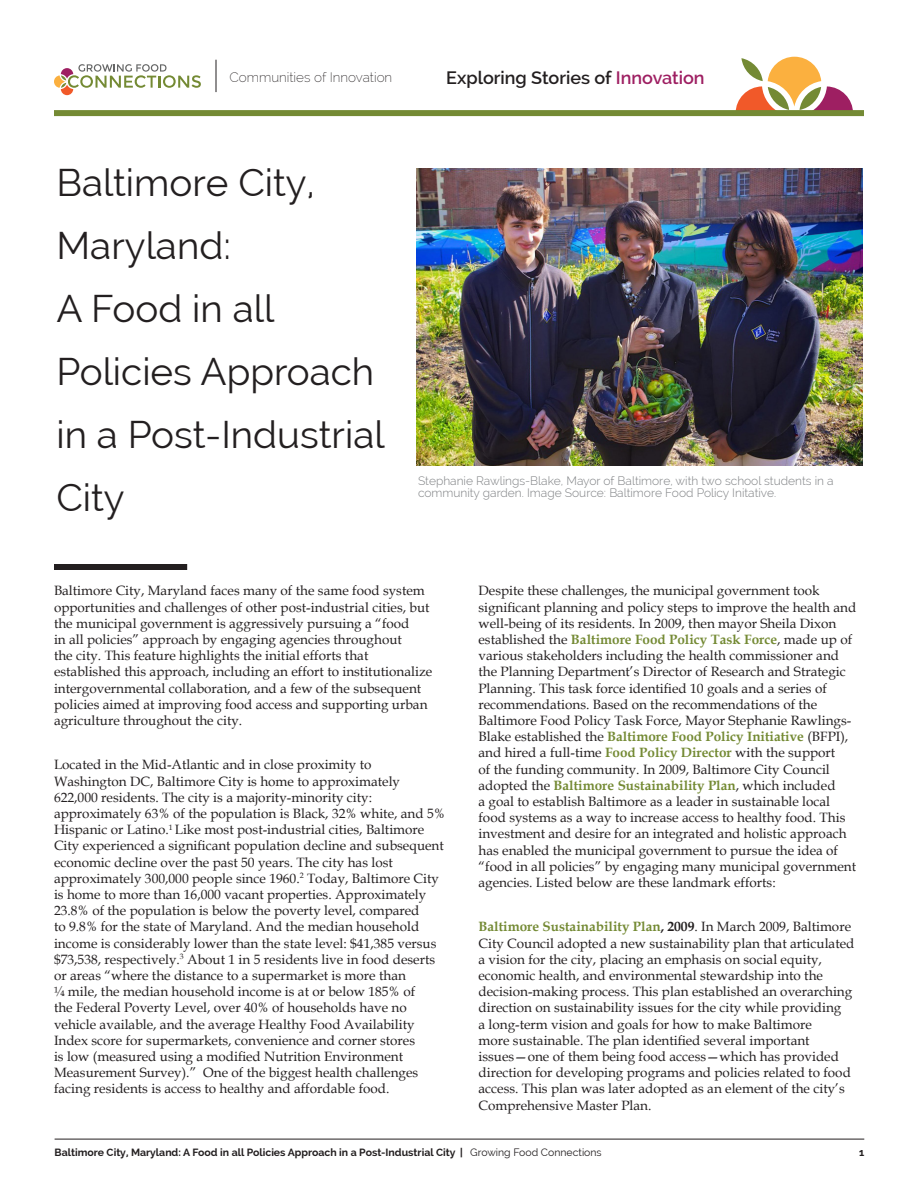
<style>
.page{position:relative;width:918px;height:1188px;background:#fff}
.page>*{position:absolute;margin:0;border:0;box-sizing:border-box;transform-origin:0 0}
.t1{font:37.8px/63px "Raleway";color:#231f20}
.t2{font:600 18px "Raleway";color:#231f20}
.t3{font:13.5px/16.2px "Book Antiqua";color:#231f20}
.t4{font:200 13.5px "Raleway";color:#231f20}
.t5{font:300 12px/12px "Raleway";color:#7e8083}
.t6{font:700 10.5px "Raleway";color:#231f20}
.s1{color:#9e1f62}
.s2{font-weight:700;color:#748a34}
.s3{font-weight:700}
.s4{font-weight:400}
</style>
<div class="page">
<hr style="left:55px;top:1139px;width:809px;height:1px;background:#231f20">
<svg style="left:800px;top:86px;width:53px;height:24px"></svg>
<svg style="left:768px;top:57px;width:53px;height:50px"></svg>
<svg style="left:736px;top:58px;width:53px;height:52px"></svg>
<div style="left:54px;top:564px;width:133px;height:6px;background:#231f20"></div>
<div style="left:54px;top:110px;width:810px;height:6px;background:#748a34"></div>
<svg style="left:54px;top:75px;width:11px;height:13px"></svg>
<svg style="left:61px;top:64px;width:140px;height:31px"></svg>
<hr style="left:216px;top:60px;width:1px;height:32px;background:#231f20">
<img style="left:417px;top:169px;width:446px;height:297px">
<p class="t4" style="left:230px;top:70px;width:164px">Communities of Innovation</p>
<p class="t2" style="left:446px;top:68px;width:260px">Exploring Stories of <span class="s1">Innovation</span></p>
<p class="t1" style="left:56px;top:151px;width:260px">Baltimore City,<br>Maryland:</p>
<p class="t1" style="left:56px;top:277px;width:219px">A Food in all</p>
<p class="t1" style="left:56px;top:340px;width:330px">Policies Approach in a Post-Industrial<br>City</p>
<p class="t5" style="left:418px;top:475px;width:417px">Stephanie Rawlings-Blake, Mayor of Baltimore, with two school students in a community garden. Image Source: Baltimore Food Policy Initative.</p>
<p class="t3" style="left:54px;top:582px;width:380px">Baltimore City, Maryland faces many of the same food system opportunities and challenges of other post-industrial cities, but the municipal government is aggressively pursuing a “food<br>in all policies” approach by engaging agencies throughout<br>the city. This feature highlights the initial efforts that established this approach, including an effort to institutionalize intergovernmental collaboration, and a few of the subsequent policies aimed at improving food access and supporting urban agriculture throughout the city.</p>
<p class="t3" style="left:54px;top:756px;width:393px">Located in the Mid-Atlantic and in close proximity to Washington DC, Baltimore City is home to approximately 622,000 residents. The city is a majority-minority city: approximately 63% of the population is Black, 32% white, and 5% Hispanic or Latino.<sup>1</sup> Like most post-industrial cities, Baltimore City experienced a significant population decline and subsequent economic decline over the past 50 years. The city has lost approximately 300,000 people since 1960.<sup>2</sup> Today, Baltimore City is home to more than 16,000 vacant properties. Approximately 23.8% of the population is below the poverty level, compared<br>to 9.8% for the state of Maryland. And the median household income is considerably lower than the state level: $41,385 versus $73,538, respectively.<sup>3</sup> About 1 in 5 residents live in food deserts or areas “where the distance to a supermarket is more than<br>¼ mile, the median household income is at or below 185% of<br>the Federal Poverty Level, over 40% of households have no vehicle available, and the average Healthy Food Availability Index score for supermarkets, convenience and corner stores<br>is low (measured using a modified Nutrition Environment Measurement Survey).” One of the biggest health challenges facing residents is access to healthy and affordable food.</p>
<p class="t3" style="left:478px;top:582px;width:379px">Despite these challenges, the municipal government took significant planning and policy steps to improve the health and well-being of its residents. In 2009, then mayor Sheila Dixon established the <span class="s2">Baltimore Food Policy Task Force</span>, made up of various stakeholders including the health commissioner and the Planning Department’s Director of Research and Strategic Planning. This task force identified 10 goals and a series of recommendations. Based on the recommendations of the Baltimore Food Policy Task Force, Mayor Stephanie Rawlings-Blake established the <span class="s2">Baltimore Food Policy Initiative</span> (BFPI), and hired a full-time <span class="s2">Food Policy Director</span> with the support<br>of the funding community. In 2009, Baltimore City Council adopted the <span class="s2">Baltimore Sustainability Plan</span>, which included<br>a goal to establish Baltimore as a leader in sustainable local food systems as a way to increase access to healthy food. This investment and desire for an integrated and holistic approach has enabled the municipal government to pursue the idea of “food in all policies” by engaging many municipal government agencies. Listed below are these landmark efforts:</p>
<p class="t3" style="left:478px;top:918px;width:377px"><span class="s2">Baltimore Sustainability Plan</span><span class="s3">, 2009</span>. In March 2009, Baltimore City Council adopted a new sustainability plan that articulated a vision for the city, placing an emphasis on social equity, economic health, and environmental stewardship into the decision-making process. This plan established an overarching direction on sustainability issues for the city while providing<br>a long-term vision and goals for how to make Baltimore<br>more sustainable. The plan identified several important issues—one of them being food access—which has provided direction for developing programs and policies related to food access. This plan was later adopted as an element of the city’s Comprehensive Master Plan.</p>
<p class="t6" style="left:55px;top:1147px;width:549px">Baltimore City, Maryland: A Food in all Policies Approach in a Post-Industrial City | <span class="s4">Growing Food Connections</span></p>
<p class="t6" style="left:859px;top:1147px;width:7px">1</p>
</div>
